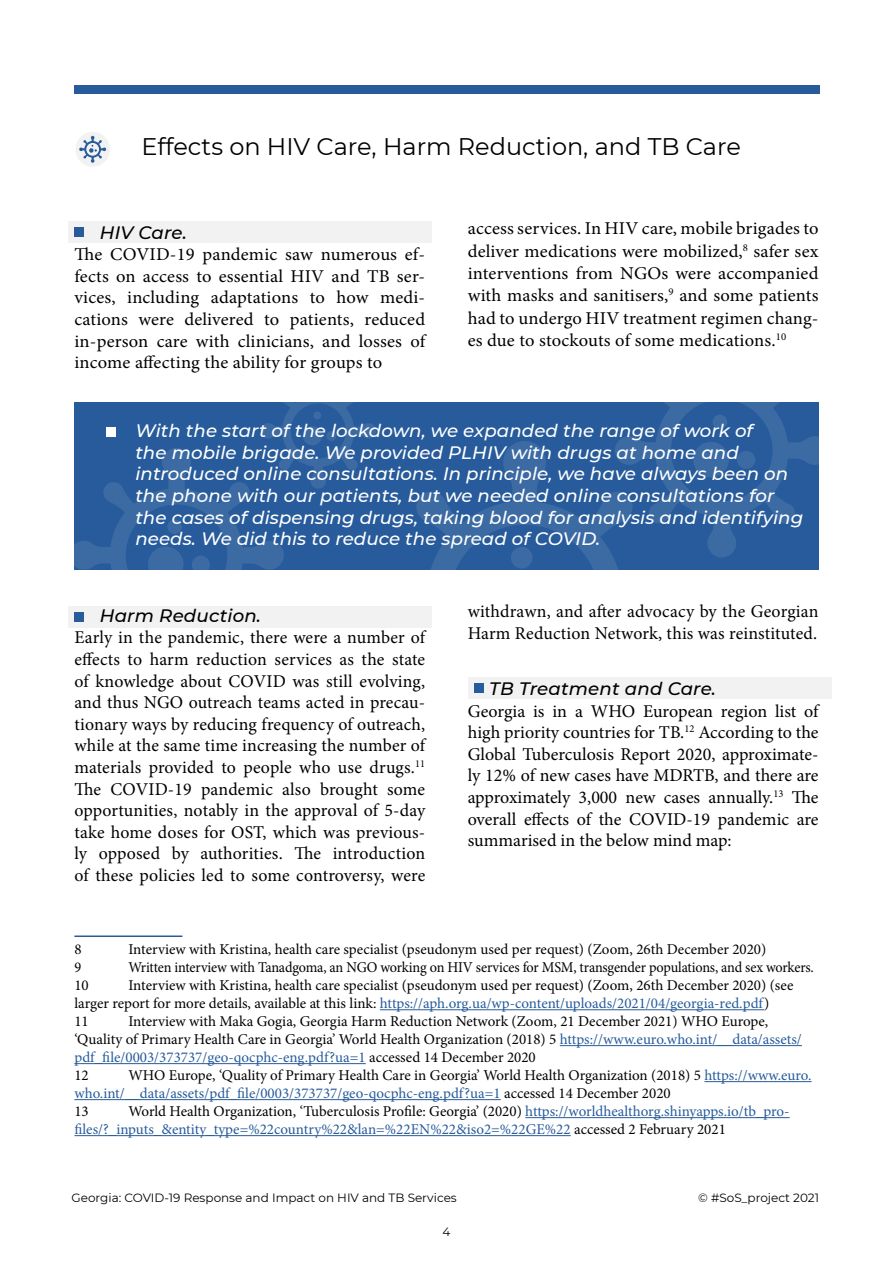
<style>
.page{position:relative;width:893px;height:1263px;background:#fff}
.page>*{position:absolute;margin:0;border:0;box-sizing:border-box;transform-origin:0 0}
.t1{font:24px "Montserrat";color:#000}
.t2{font:18px/21.6px "Minion Pro";letter-spacing:.005em;color:#000;text-align:justify}
.t3{font:italic 500 18px/21.6px "Montserrat";letter-spacing:.005em;color:#fff}
.t4{font:italic 500 18px "Montserrat";letter-spacing:.01em;color:#000}
.t5{font:15px/18px "Minion Pro";color:#000}
.t6{font:15px/18px "Minion Pro";color:#275b9b}
.t7{font:15px "Minion Pro";color:#000;scale:.95 1}
.t8{font:12px "Montserrat";color:#000}
.s1{color:#275b9b}
.s2{color:#000}
</style>
<div class="page">
<div style="left:68px;top:606px;width:364px;height:21px;background:#f2f2f2"></div>
<div style="left:468px;top:678px;width:363px;height:21px;background:#f2f2f2"></div>
<div style="left:74px;top:612px;width:10px;height:9px;background:#275b9b"></div>
<div style="left:74px;top:85px;width:746px;height:9px;background:#275b9b"></div>
<div style="left:75px;top:132px;width:35px;height:35px;background:#f2f2f2;border-radius:50%"></div>
<svg style="left:79px;top:136px;width:27px;height:27px"></svg>
<svg style="left:74px;top:403px;width:745px;height:167px;background:#2b5e9d"></svg>
<div style="left:313px;top:411px;width:8px;height:8px;background:#3c6ba4;border-radius:50%"></div>
<div style="left:326px;top:431px;width:10px;height:10px;background:#3c6ba4;border-radius:50%"></div>
<div style="left:303px;top:426px;width:19px;height:19px;background:#3c6ba4;border-radius:50%"></div>
<div style="left:106px;top:427px;width:10px;height:10px;background:#fff"></div>
<div style="left:474px;top:684px;width:10px;height:9px;background:#275b9b"></div>
<div style="left:68px;top:221px;width:364px;height:21px;background:#f2f2f2"></div>
<div style="left:74px;top:227px;width:10px;height:10px;background:#275b9b"></div>
<hr style="left:560px;top:1045px;width:242px;height:1px;background:#275b9b">
<hr style="left:74px;top:1063px;width:292px;height:1px;background:#275b9b">
<hr style="left:704px;top:1081px;width:108px;height:1px;background:#275b9b">
<hr style="left:74px;top:1099px;width:427px;height:1px;background:#275b9b">
<hr style="left:525px;top:1117px;width:265px;height:1px;background:#275b9b">
<hr style="left:74px;top:1135px;width:497px;height:1px;background:#275b9b">
<hr style="left:74px;top:935px;width:108px;height:2px;background:#275b9b">
<hr style="left:380px;top:1009px;width:384px;height:1px;background:#275b9b">
<h1 class="t1" style="left:141px;top:130px;width:601px">Effects on HIV Care, Harm Reduction, and TB Care</h1>
<p class="t4" style="left:100px;top:220px;width:89px">HIV Care.</p>
<p class="t2" style="left:74px;top:244px;width:352px">The COVID-19 pandemic saw numerous ef&shy;fects on access to essential HIV and TB ser&shy;vices, including adaptations to how medi&shy;cations were delivered to patients, reduced in-person care with clinicians, and losses of income affecting the ability for groups to</p>
<p class="t2" style="left:468px;top:217px;width:352px;line-height:22.4px">access services. In HIV care, mobile brigades to deliver medications were mobilized,<sup>8</sup> safer sex interventions from NGOs were accompanied with masks and sanitisers,<sup>9</sup> and some patients had to undergo HIV treatment regimen chang&shy;es due to stockouts of some medications.<sup>10</sup></p>
<p class="t3" style="left:135px;top:419px;width:669px">With the start of the lockdown, we expanded the range of work of<br>the mobile brigade. We provided PLHIV with drugs at home and introduced online consultations. In principle, we have always been on the phone with our patients, but we needed online consultations for the cases of dispensing drugs, taking blood for analysis and identifying needs. We did this to reduce the spread of COVID.</p>
<p class="t4" style="left:100px;top:603px;width:163px">Harm Reduction.</p>
<p class="t2" style="left:74px;top:627px;width:352px">Early in the pandemic, there were a number of effects to harm reduction services as the state of knowledge about COVID was still evolving, and thus NGO outreach teams acted in precau&shy;tionary ways by reducing frequency of outreach, while at the same time increasing the number of materials provided to people who use drugs.<sup>11<br></sup>The COVID-19 pandemic also brought some opportunities, notably in the approval of 5-day take home doses for OST, which was previous&shy;ly opposed by authorities. The introduction of these policies led to some controversy, were</p>
<p class="t2" style="left:468px;top:601px;width:352px">withdrawn, and after advocacy by the Georgian<br>Harm Reduction Network, this was reinstituted.</p>
<p class="t4" style="left:489px;top:676px;width:228px">TB Treatment and Care.</p>
<p class="t2" style="left:468px;top:700px;width:352px">Georgia is in a WHO European region list of high priority countries for TB.<sup>12</sup> According to the Global Tuberculosis Report 2020, approximate&shy;ly 12% of new cases have MDRTB, and there are approximately 3,000 new cases annually.<sup>13</sup> The overall effects of the COVID-19 pandemic are summarised in the below mind map:</p>
<p class="t5" style="left:74px;top:940px;width:9px">8</p>
<p class="t5" style="left:128px;top:940px;width:639px">Interview with Kristina, health care specialist (pseudonym used per request) (Zoom, 26th December 2020)</p>
<p class="t7" style="left:74px;top:957px;width:9px">9</p>
<p class="t7" style="left:128px;top:957px;width:723px">Written interview with Tanadgoma, an NGO working on HIV services for MSM, transgender populations, and sex workers.</p>
<p class="t5" style="left:74px;top:976px;width:16px">10</p>
<p class="t5" style="left:74px;top:976px;width:720px;text-indent:54px">Interview with Kristina, health care specialist (pseudonym used per request) (Zoom, 26th December 2020) (see larger report for more details, available at this link: <span class="s1">https://aph.org.ua/wp-content/uploads/2021/04/georgia-red.pdf</span>)</p>
<p class="t5" style="left:74px;top:1012px;width:729px;text-indent:54px">Interview with Maka Gogia, Georgia Harm Reduction Network (Zoom, 21 December 2021) WHO Europe, ‘Quality of Primary Health Care in Georgia’ World Health Organization (2018) 5 <span class="s1">https://www.euro.who.int/__data/assets/ pdf_file/0003/373737/geo-qocphc-eng.pdf?ua=1</span> accessed 14 December 2020<br>12</p>
<p class="t5" style="left:74px;top:1012px;width:16px">11</p>
<p class="t5" style="left:74px;top:1066px;width:739px;text-indent:54px">WHO Europe, ‘Quality of Primary Health Care in Georgia’ World Health Organization (2018) 5 <span class="s1">https://www.euro. who.int/__data/assets/pdf_file/0003/373737/geo-qocphc-eng.pdf?ua=1</span> accessed 14 December 2020<br>13</p>
<p class="t6" style="left:74px;top:1102px;width:717px;text-indent:54px"><span class="s2">World Health Organization, ‘Tuberculosis Profile: Georgia’ (2020)</span> https://worldhealthorg.shinyapps.io/tb_pro&shy;files/?_inputs_&amp;entity_type=%22country%22&amp;lan=%22EN%22&amp;iso2=%22GE%22 <span class="s2">accessed 2 February 2021</span></p>
<p class="t8" style="left:72px;top:1189px;width:387px">Georgia: COVID-19 Response and Impact on HIV and TB Services</p>
<p class="t8" style="left:698px;top:1189px;width:122px">© #SoS_project 2021</p>
<p class="t8" style="left:442px;top:1223px;width:9px">4</p>
</div>
